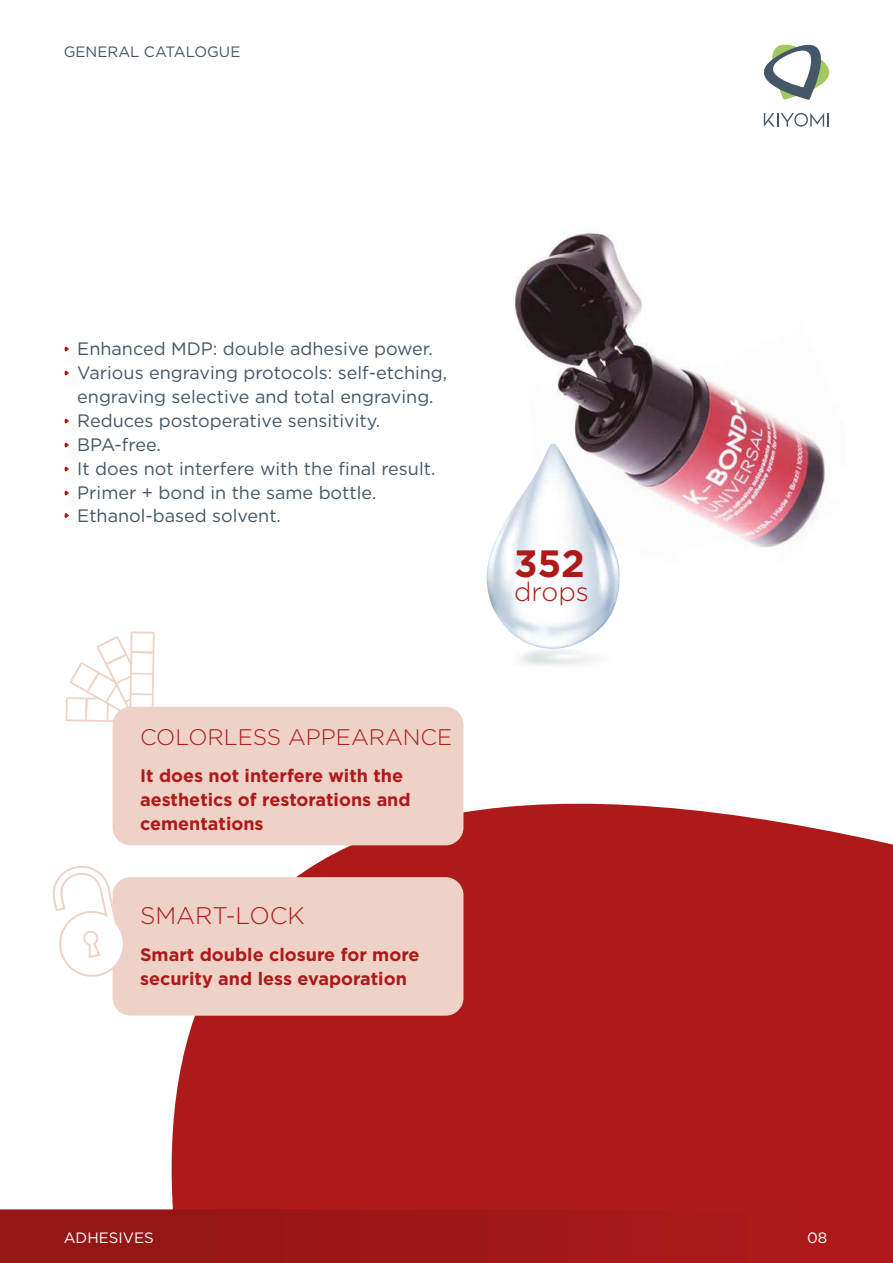
<style>
.page{position:relative;width:893px;height:1263px;background:#fff}
.page>*{position:absolute;margin:0;border:0;box-sizing:border-box;transform-origin:0 0}
.t1{font:700 37.95px "Gotham";color:#ae191a}
.t2{font:300 26.4px "Gotham";color:#ae191a}
.t3{font:300 24px "Gotham";color:#ae191a}
.t4{font:300 22.5px "Gotham";color:#ae191a}
.t5{font:18px/23.9px "Gotham";color:#445667}
.t6{font:700 18px/24px "Gotham";color:#ae191a}
.t7{font:15px "Gotham";color:#445667}
.t8{font:15px "Gotham";color:#fff}
</style>
<div class="page">
<svg style="left:65px;top:700px;width:828px;height:563px;fill:#ae191a"></svg>
<img style="left:486px;top:232px;width:339px;height:351px">
<img style="left:487px;top:444px;width:133px;height:205px">
<svg style="left:0;top:1209px;width:851px;height:54px;background:#9e1816"></svg>
<svg style="left:763px;top:44px;width:67px;height:56px"></svg>
<svg style="left:764px;top:113px;width:65px;height:14px"></svg>
<div style="left:113px;top:707px;width:350px;height:138px;background:#eed2c7;border-radius:18px"></div>
<svg style="left:66px;top:631px;width:90px;height:93px"></svg>
<div style="left:113px;top:877px;width:350px;height:139px;background:#eed2c7;border-radius:18px"></div>
<svg style="left:52px;top:864px;width:75px;height:115px"></svg>
<svg style="left:64px;top:346px;width:5px;height:6px"></svg>
<svg style="left:64px;top:370px;width:5px;height:6px"></svg>
<svg style="left:64px;top:418px;width:5px;height:6px"></svg>
<svg style="left:64px;top:442px;width:5px;height:6px"></svg>
<svg style="left:64px;top:466px;width:5px;height:6px"></svg>
<svg style="left:64px;top:490px;width:5px;height:6px"></svg>
<svg style="left:64px;top:513px;width:5px;height:5px"></svg>
<p class="t7" style="left:64px;top:42px;width:178px">GENERAL CATALOGUE</p>
<p class="t5" style="left:77px;top:336px;width:372px">Enhanced MDP: double adhesive power.<br>Various engraving protocols: self-etching, engraving selective and total engraving.<br>Reduces postoperative sensitivity.<br>BPA-free.<br>It does not interfere with the final result.<br>Primer + bond in the same bottle.<br>Ethanol-based solvent.</p>
<p class="t4" style="left:140px;top:723px;width:314px">COLORLESS APPEARANCE</p>
<p class="t6" style="left:140px;top:764px;width:272px">It does not interfere with the aesthetics of restorations and cementations</p>
<h3 class="t3" style="left:140px;top:900px;width:166px">SMART-LOCK</h3>
<p class="t6" style="left:140px;top:942px;width:281px">Smart double closure for more security and less evaporation</p>
<h1 class="t1" style="left:514px;top:538px;width:72px">352</h1>
<h2 class="t2" style="left:514px;top:574px;width:76px">drops</h2>
<p class="t8" style="left:64px;top:1228px;width:91px">ADHESIVES</p>
<p class="t8" style="left:807px;top:1228px;width:22px">08</p>
</div>
